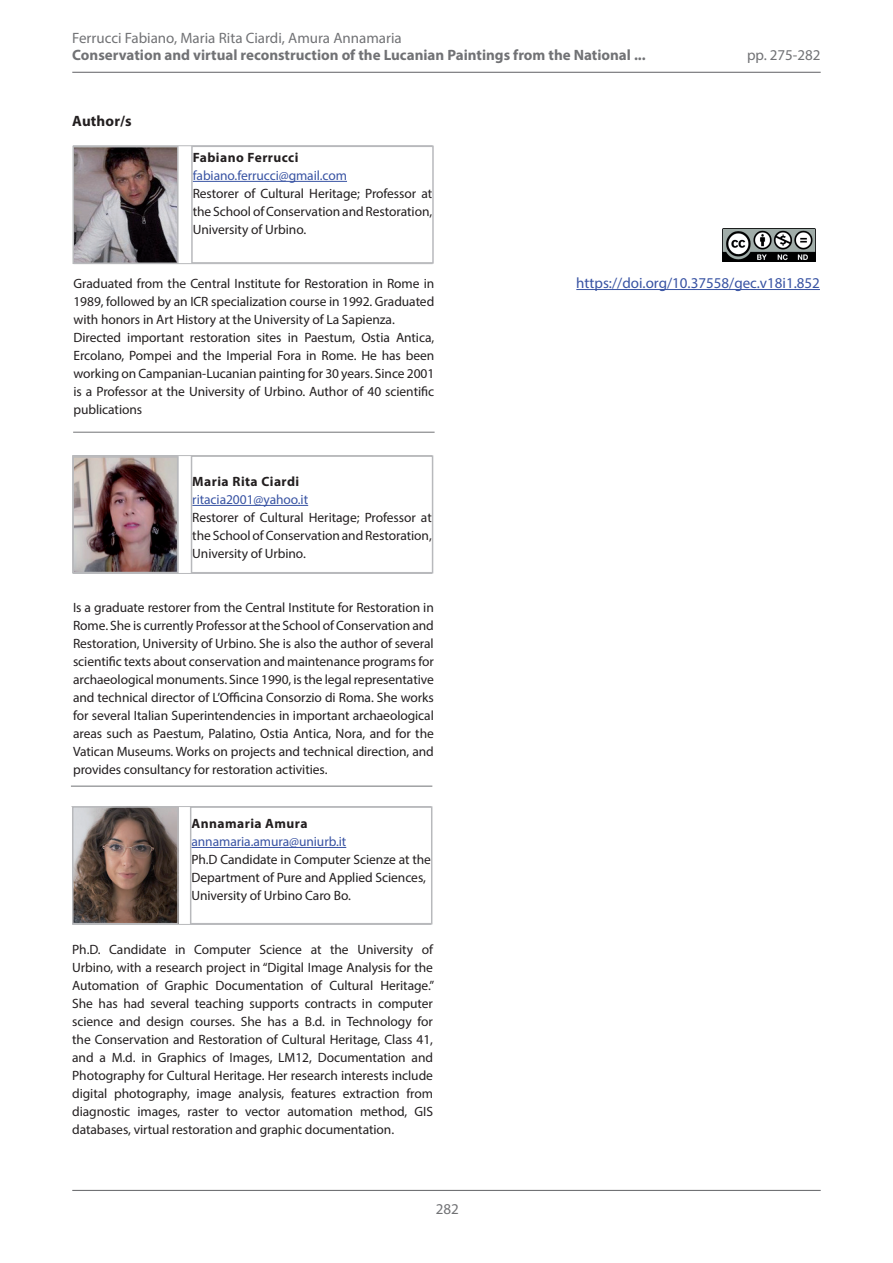
<style>
.page{position:relative;width:893px;height:1263px;background:#fff}
.page>*{position:absolute;margin:0;border:0;box-sizing:border-box;transform-origin:0 0}
.t1{font:700 15px "Myriad Pro";color:#717275}
.t2{font:15px "Myriad Pro";color:#717275}
.t3{font:15px "Myriad Pro";color:#3853a3}
.t4{font:700 15px "Myriad Pro";letter-spacing:.01em;color:#231f20}
.t5{font:13.5px/18px "Myriad Pro";letter-spacing:-.005em;color:#231f20;text-align:justify}
.t6{font:13.5px "Myriad Pro";letter-spacing:-.005em;color:#3853a3}
.t7{font:700 13.5px "Myriad Pro";letter-spacing:.035em;color:#231f20}
</style>
<div class="page">
<hr style="left:72px;top:72px;width:749px;height:1px;background:#717275">
<hr style="left:72px;top:1190px;width:749px;height:1px;background:#717275">
<hr style="left:192px;top:505px;width:116px;height:1px;background:#3853a3">
<div style="left:191px;top:455px;width:242px;height:118px;border:2px solid #b8b9bc"></div>
<hr style="left:72px;top:455px;width:360px;height:1px;background:#b8b9bc">
<hr style="left:73px;top:573px;width:359px;height:1px;background:#b8b9bc">
<hr style="left:191px;top:847px;width:155px;height:1px;background:#3853a3">
<div style="left:190px;top:806px;width:242px;height:118px;border:2px solid #b8b9bc"></div>
<hr style="left:72px;top:806px;width:359px;height:1px;background:#b8b9bc">
<hr style="left:72px;top:924px;width:359px;height:1px;background:#b8b9bc">
<hr style="left:73px;top:432px;width:362px;height:1px;background:#717275">
<img style="left:75px;top:459px;width:100px;height:111px">
<div style="left:72px;top:456px;width:106px;height:117px;border:2px solid #b8b9bc"></div>
<hr style="left:71px;top:786px;width:361px;height:1px;background:#717275">
<img style="left:75px;top:809px;width:101px;height:112px">
<div style="left:72px;top:806px;width:107px;height:118px;border:2px solid #b8b9bc"></div>
<img style="left:723px;top:229px;width:93px;height:32px">
<hr style="left:576px;top:289px;width:244px;height:1px;background:#3853a3">
<hr style="left:193px;top:181px;width:154px;height:1px;background:#3853a3">
<div style="left:191px;top:146px;width:243px;height:118px;border:2px solid #b8b9bc"></div>
<hr style="left:73px;top:145px;width:360px;height:1px;background:#b8b9bc">
<hr style="left:74px;top:263px;width:359px;height:1px;background:#b8b9bc">
<img style="left:76px;top:149px;width:100px;height:112px">
<div style="left:73px;top:146px;width:106px;height:118px;border:2px solid #b8b9bc"></div>
<p class="t2" style="left:72px;top:29px;width:331px">Ferrucci Fabiano, Maria Rita Ciardi, Amura Annamaria</p>
<p class="t1" style="left:72px;top:45px;width:575px">Conservation and virtual reconstruction of the Lucanian Paintings from the National ...</p>
<p class="t2" style="left:747px;top:45px;width:75px">pp. 275-282</p>
<p class="t4" style="left:72px;top:111px;width:61px">Author/s</p>
<p class="t7" style="left:193px;top:149px;width:107px">Fabiano Ferrucci</p>
<p class="t6" style="left:193px;top:167px;width:156px">fabiano.ferrucci@gmail.com</p>
<p class="t5" style="left:193px;top:184px;width:241px">Restorer of Cultural Heritage; Professor at the School of Conservation and Restoration, University of Urbino.</p>
<p class="t5" style="left:73px;top:274px;width:362px">Graduated from the Central Institute for Restoration in Rome in</p>
<p class="t3" style="left:576px;top:274px;width:245px">https://doi.org/10.37558/gec.v18i1.852</p>
<p class="t5" style="left:73px;top:292px;width:362px;text-align:left">1989, followed by an ICR specialization course in 1992. Graduated with honors in Art History at the University of La Sapienza.<br>Directed important restoration sites in Paestum, Ostia Antica, Ercolano, Pompei and the Imperial Fora in Rome. He has been working on Campanian-Lucanian painting for 30 years. Since 2001 is a Professor at the University of Urbino. Author of 40 scientific publications</p>
<p class="t7" style="left:192px;top:473px;width:109px">Maria Rita Ciardi</p>
<p class="t6" style="left:192px;top:491px;width:117px">ritacia2001@yahoo.it</p>
<p class="t5" style="left:192px;top:508px;width:241px">Restorer of Cultural Heritage; Professor at the School of Conservation and Restoration, University of Urbino.</p>
<p class="t5" style="left:73px;top:598px;width:362px">Is a graduate restorer from the Central Institute for Restoration in Rome. She is currently Professor at the School of Conservation and Restoration, University of Urbino. She is also the author of several scientific texts about conservation and maintenance programs for archaeological monuments. Since 1990, is the legal representative and technical director of L’Officina Consorzio di Roma. She works for several Italian Superintendencies in important archaeological areas such as Paestum, Palatino, Ostia Antica, Nora, and for the Vatican Museums. Works on projects and technical direction, and provides consultancy for restoration activities.</p>
<p class="t7" style="left:191px;top:815px;width:118px">Annamaria Amura</p>
<p class="t6" style="left:191px;top:833px;width:156px">annamaria.amura@uniurb.it</p>
<p class="t5" style="left:191px;top:850px;width:241px;text-align:left">Ph.D Candidate in Computer Scienze at the<br>Department of Pure and Applied Sciences,<br>University of Urbino Caro Bo.</p>
<p class="t5" style="left:72px;top:940px;width:363px">Ph.D. Candidate in Computer Science at the University of Urbino, with a research project in “Digital Image Analysis for the Automation of Graphic Documentation of Cultural Heritage.” She has had several teaching supports contracts in computer science and design courses. She has a B.d. in Technology for the Conservation and Restoration of Cultural Heritage, Class 41, and a M.d. in Graphics of Images, LM12, Documentation and Photography for Cultural Heritage. Her research interests include digital photography, image analysis, features extraction from diagnostic images, raster to vector automation method, GIS databases, virtual restoration and graphic documentation.</p>
<p class="t2" style="left:436px;top:1200px;width:25px">282</p>
</div>
